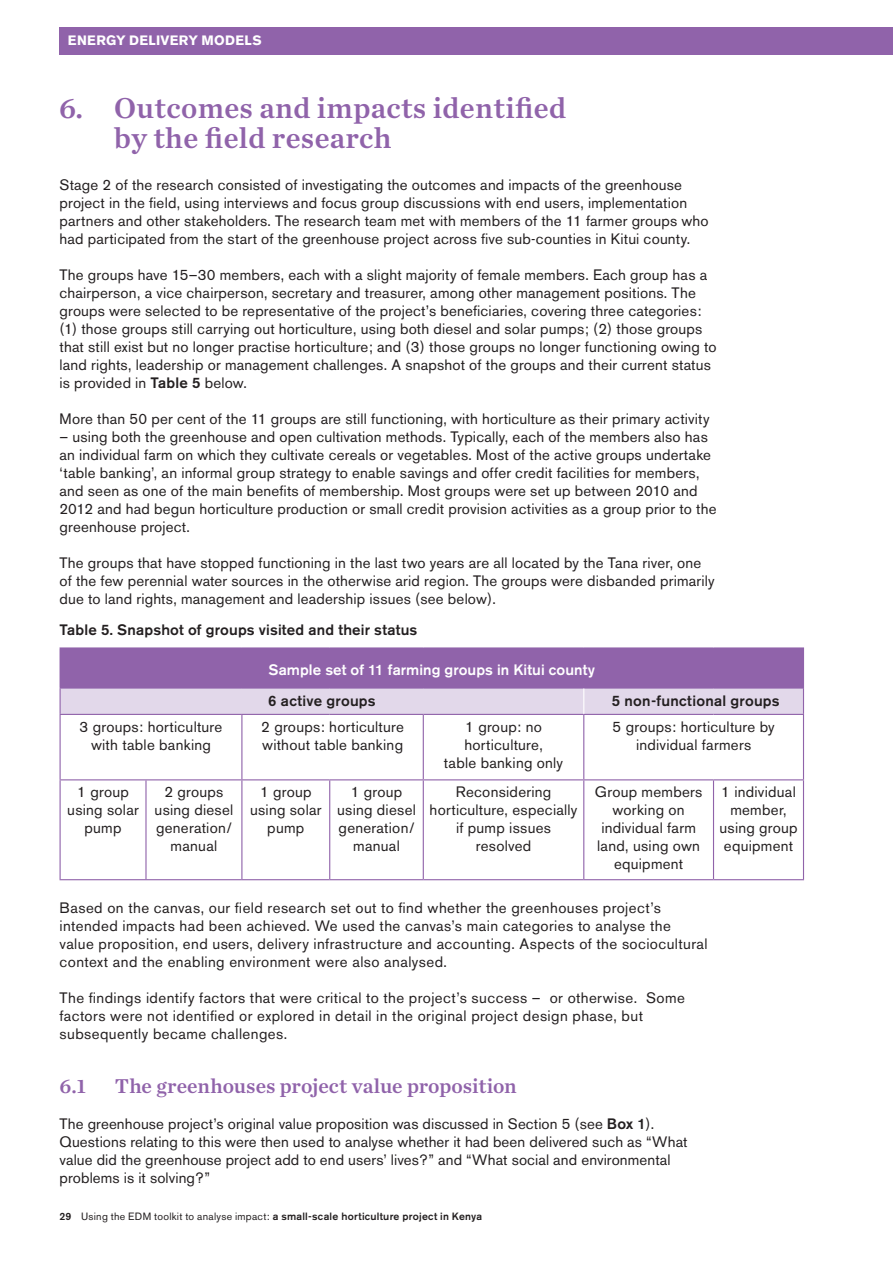
<style>
.page{position:relative;width:893px;height:1263px;background:#fff}
.page>*{position:absolute;margin:0;border:0;box-sizing:border-box;transform-origin:0 0}
.t1{font:30px/30px "Chronicle Text G1 Semi";letter-spacing:.01em;color:#9063aa}
.t2{font:21px "Chronicle Text G1 Semi";color:#9063aa}
.t3{font:15px/18px "Akzidenz Grotesk BE";letter-spacing:.015em;color:#231f20;text-align:center}
.t4{font:500 15px "Akzidenz Grotesk BE";letter-spacing:.015em;color:#231f20}
.t5{font:500 15px "Akzidenz Grotesk BE";letter-spacing:.005em;color:#fff}
.t6{font:700 13.5px "Akzidenz Grotesk BE";letter-spacing:.025em;color:#fff}
.t7{font:500 10.5px "Akzidenz Grotesk BE";letter-spacing:.025em;color:#231f20}
.s1{font-weight:500}
.s2{font-weight:400}
</style>
<div class="page">
<div style="left:60px;top:27px;width:833px;height:27px;background:#9063aa"></div>
<div style="left:60px;top:648px;width:743px;height:40px;background:#9063aa"></div>
<hr style="left:60px;top:647px;width:86px;height:1px;background:#9063aa">
<hr style="left:146px;top:647px;width:96px;height:1px;background:#9063aa">
<hr style="left:242px;top:647px;width:88px;height:1px;background:#9063aa">
<hr style="left:330px;top:647px;width:93px;height:1px;background:#9063aa">
<hr style="left:423px;top:647px;width:161px;height:1px;background:#9063aa">
<hr style="left:584px;top:647px;width:129px;height:1px;background:#9063aa">
<hr style="left:713px;top:647px;width:91px;height:1px;background:#9063aa">
<hr style="left:803px;top:648px;width:1px;height:39px;background:#9063aa">
<hr style="left:60px;top:715px;width:1px;height:64px;background:#9063aa">
<hr style="left:241px;top:715px;width:1px;height:64px;background:#9063aa">
<hr style="left:423px;top:715px;width:1px;height:64px;background:#9063aa">
<hr style="left:583px;top:715px;width:1px;height:64px;background:#9063aa">
<hr style="left:803px;top:715px;width:1px;height:64px;background:#9063aa">
<hr style="left:60px;top:779px;width:86px;height:1px;background:#9063aa">
<hr style="left:60px;top:780px;width:1px;height:99px;background:#9063aa">
<hr style="left:146px;top:779px;width:96px;height:1px;background:#9063aa">
<hr style="left:145px;top:780px;width:2px;height:99px;background:#9063aa">
<hr style="left:242px;top:779px;width:88px;height:1px;background:#9063aa">
<hr style="left:241px;top:780px;width:1px;height:99px;background:#9063aa">
<hr style="left:330px;top:779px;width:93px;height:1px;background:#9063aa">
<hr style="left:329px;top:780px;width:1px;height:99px;background:#9063aa">
<hr style="left:423px;top:779px;width:161px;height:1px;background:#9063aa">
<hr style="left:423px;top:780px;width:1px;height:99px;background:#9063aa">
<hr style="left:584px;top:779px;width:129px;height:1px;background:#9063aa">
<hr style="left:583px;top:780px;width:1px;height:99px;background:#9063aa">
<hr style="left:713px;top:779px;width:91px;height:1px;background:#9063aa">
<hr style="left:713px;top:780px;width:1px;height:99px;background:#9063aa">
<hr style="left:803px;top:780px;width:1px;height:99px;background:#9063aa">
<hr style="left:60px;top:879px;width:86px;height:1px;background:#9063aa">
<hr style="left:146px;top:879px;width:96px;height:1px;background:#9063aa">
<hr style="left:242px;top:879px;width:88px;height:1px;background:#9063aa">
<hr style="left:330px;top:879px;width:93px;height:1px;background:#9063aa">
<hr style="left:423px;top:879px;width:161px;height:1px;background:#9063aa">
<hr style="left:584px;top:879px;width:129px;height:1px;background:#9063aa">
<hr style="left:713px;top:879px;width:91px;height:1px;background:#9063aa">
<hr style="left:713px;top:687px;width:91px;height:2px;background:#9063aa">
<hr style="left:60px;top:714px;width:86px;height:1px;background:#9063aa">
<hr style="left:146px;top:714px;width:96px;height:1px;background:#9063aa">
<hr style="left:242px;top:714px;width:88px;height:1px;background:#9063aa">
<hr style="left:330px;top:714px;width:93px;height:1px;background:#9063aa">
<hr style="left:423px;top:714px;width:161px;height:1px;background:#9063aa">
<hr style="left:584px;top:714px;width:129px;height:1px;background:#9063aa">
<hr style="left:713px;top:714px;width:91px;height:1px;background:#9063aa">
<svg style="left:60px;top:688px;width:744px;height:26px;background:#dfd4e7"></svg>
<p class="t6" style="left:68px;top:32px;width:195px">ENERGY DELIVERY MODELS</p>
<h1 class="t1" style="left:114px;top:92px;width:453px;text-indent:-55px">6. Outcomes and impacts identified by the field research</h1>
<p class="t3" style="left:60px;top:176px;width:651px;text-align:left">Stage 2 of the research consisted of investigating the outcomes and impacts of the greenhouse project in the field, using interviews and focus group discussions with end users, implementation partners and other stakeholders. The research team met with members of the 11 farmer groups who had participated from the start of the greenhouse project across five sub-counties in Kitui county.</p>
<p class="t3" style="left:60px;top:266px;width:659px;text-align:left">The groups have 15–30 members, each with a slight majority of female members. Each group has a chairperson, a vice chairperson, secretary and treasurer, among other management positions. The groups were selected to be representative of the project’s beneficiaries, covering three categories: (1) those groups still carrying out horticulture, using both diesel and solar pumps; (2) those groups that still exist but no longer practise horticulture; and (3) those groups no longer functioning owing to land rights, leadership or management challenges. A snapshot of the groups and their current status is provided in <span class="s1">Table 5</span> below.</p>
<p class="t3" style="left:60px;top:410px;width:652px">More than 50 per cent of the 11 groups are still functioning, with horticulture as their primary activity</p>
<p class="t3" style="left:60px;top:428px;width:658px;text-align:left">– using both the greenhouse and open cultivation methods. Typically, each of the members also has an individual farm on which they cultivate cereals or vegetables. Most of the active groups undertake ‘table banking’, an informal group strategy to enable savings and offer credit facilities for members, and seen as one of the main benefits of membership. Most groups were set up between 2010 and 2012 and had begun horticulture production or small credit provision activities as a group prior to the greenhouse project.</p>
<p class="t3" style="left:60px;top:554px;width:657px;text-align:left">The groups that have stopped functioning in the last two years are all located by the Tana river, one of the few perennial water sources in the otherwise arid region. The groups were disbanded primarily due to land rights, management and leadership issues (see below).</p>
<p class="t4" style="left:60px;top:620px;width:359px">Table 5. Snapshot of groups visited and their status</p>
<p class="t5" style="left:268px;top:660px;width:328px">Sample set of 11 farming groups in Kitui county</p>
<p class="t4" style="left:268px;top:691px;width:109px">6 active groups</p>
<p class="t4" style="left:612px;top:691px;width:169px">5 non-functional groups</p>
<p class="t3" style="left:80px;top:717px;width:144px">3 groups: horticulture with table banking</p>
<p class="t3" style="left:261px;top:717px;width:144px;text-align:left">2 groups: horticulture without table banking</p>
<p class="t3" style="left:444px;top:717px;width:121px">1 group: no horticulture,<br>table banking only</p>
<p class="t3" style="left:613px;top:717px;width:164px">5 groups: horticulture by individual farmers</p>
<p class="t3" style="left:67px;top:783px;width:73px">1 group using solar pump</p>
<p class="t3" style="left:155px;top:783px;width:80px">2 groups using diesel generation/ manual</p>
<p class="t3" style="left:250px;top:783px;width:73px">1 group using solar pump</p>
<p class="t3" style="left:337px;top:783px;width:80px">1 group using diesel generation/ manual</p>
<p class="t3" style="left:430px;top:783px;width:149px">Reconsidering horticulture, especially if pump issues resolved</p>
<p class="t3" style="left:595px;top:783px;width:109px">Group members working on individual farm land, using own equipment</p>
<p class="t3" style="left:719px;top:783px;width:79px">1 individual member, using group equipment</p>
<p class="t3" style="left:60px;top:899px;width:649px;text-align:left">Based on the canvas, our field research set out to find whether the greenhouses project’s intended impacts had been achieved. We used the canvas’s main categories to analyse the value proposition, end users, delivery infrastructure and accounting. Aspects of the sociocultural context and the enabling environment were also analysed.</p>
<p class="t3" style="left:60px;top:989px;width:627px;text-align:left">The findings identify factors that were critical to the project’s success – or otherwise. Some factors were not identified or explored in detail in the original project design phase, but subsequently became challenges.</p>
<h2 class="t2" style="left:60px;top:1073px;width:28px">6.1</h2>
<h2 class="t2" style="left:115px;top:1073px;width:403px">The greenhouses project value proposition</h2>
<p class="t3" style="left:60px;top:1115px;width:629px;text-align:left">The greenhouse project’s original value proposition was discussed in Section 5 (see <span class="s1">Box 1</span>).<br>Questions relating to this were then used to analyse whether it had been delivered such as “What value did the greenhouse project add to end users’ lives?” and “What social and environmental problems is it solving?”</p>
<p class="t7" style="left:60px;top:1209px;width:424px">29 <span class="s2">Using the EDM toolkit to analyse impact:</span> a small-scale horticulture project in Kenya</p>
</div>
